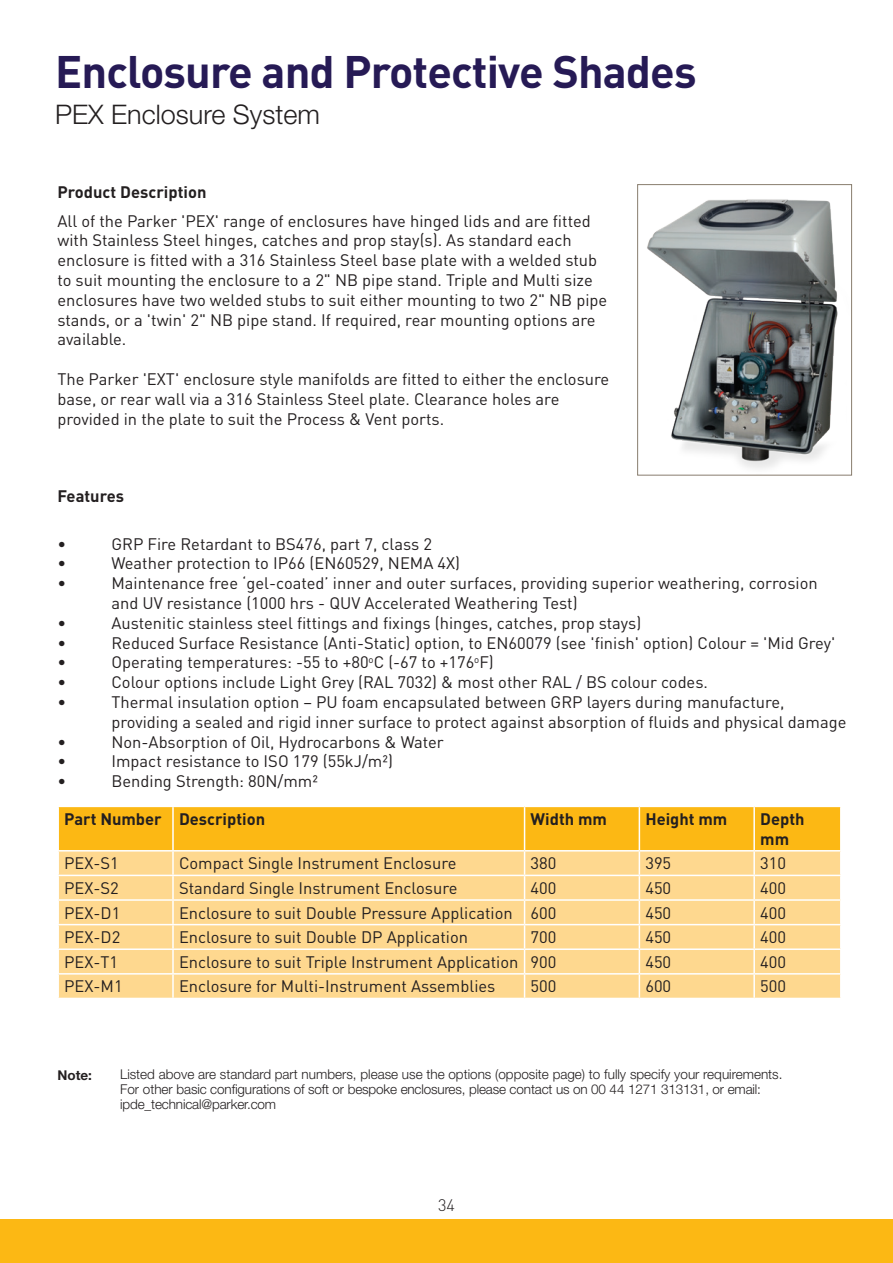
<style>
.page{position:relative;width:893px;height:1263px;background:#fff}
.page>*{position:absolute;margin:0;border:0;box-sizing:border-box;transform-origin:0 0}
.t1{font:700 45px "DINOT";letter-spacing:-.02em;color:#261a55}
.t2{font:300 27px "Helvetica Neue LT Std";color:#231f20}
.t3{font:16.5px/19.8px "DINOT";color:#231f20}
.t4{font:700 16.5px/19.8px "DINOT";color:#231f20}
.t5{font:300 16.5px "DINOT";color:#231f20}
.t6{font:300 13.5px/15px "Helvetica Neue LT Std";letter-spacing:-.01em;color:#231f20}
.t7{font:700 13.5px "Helvetica Neue LT Std";color:#231f20}
</style>
<div class="page">
<div style="left:0;top:1219px;width:893px;height:44px;background:#fcb814"></div>
<svg style="left:58px;top:806px;width:783px;height:192px;background:#fdd37a"></svg>
<hr style="left:754px;top:973px;width:88px;height:1px;background:#fff">
<hr style="left:753px;top:974px;width:2px;height:24px;background:#fff">
<hr style="left:840px;top:974px;width:2px;height:24px;background:#fff">
<img style="left:637px;top:184px;width:216px;height:292px">
<h1 class="t1" style="left:55px;top:41px;width:643px">Enclosure and Protective Shades</h1>
<h2 class="t2" style="left:55px;top:98px;width:266px">PEX Enclosure System</h2>
<p class="t4" style="left:57px;top:182px;width:151px">Product Description</p>
<p class="t3" style="left:57px;top:210px;width:551px">All of the Parker 'PEX' range of enclosures have hinged lids and are fitted with Stainless Steel hinges, catches and prop stay(s). As standard each enclosure is fitted with a 316 Stainless Steel base plate with a welded stub to suit mounting the enclosure to a 2" NB pipe stand. Triple and Multi size enclosures have two welded stubs to suit either mounting to two 2" NB pipe stands, or a 'twin' 2" NB pipe stand. If required, rear mounting options are available.</p>
<p class="t3" style="left:57px;top:368px;width:553px">The Parker 'EXT' enclosure style manifolds are fitted to either the enclosure base, or rear wall via a 316 Stainless Steel plate. Clearance holes are provided in the plate to suit the Process &amp; Vent ports.</p>
<p class="t4" style="left:57px;top:485px;width:68px">Features</p>
<p class="t3" style="left:57px;top:533px;width:10px">•</p>
<p class="t3" style="left:111px;top:533px;width:322px">GRP Fire Retardant to BS476, part 7, class 2</p>
<p class="t3" style="left:57px;top:553px;width:10px">•</p>
<p class="t3" style="left:111px;top:553px;width:350px">Weather protection to IP66 (EN60529, NEMA 4X)</p>
<p class="t3" style="left:57px;top:573px;width:10px">•</p>
<p class="t3" style="left:111px;top:573px;width:708px">Maintenance free ‘gel-coated’ inner and outer surfaces, providing superior weathering, corrosion and UV resistance (1000 hrs - QUV Accelerated Weathering Test)</p>
<p class="t3" style="left:57px;top:612px;width:10px">•</p>
<p class="t3" style="left:111px;top:612px;width:531px">Austenitic stainless steel fittings and fixings (hinges, catches, prop stays)</p>
<p class="t3" style="left:57px;top:632px;width:10px">•</p>
<p class="t3" style="left:111px;top:632px;width:725px">Reduced Surface Resistance (Anti-Static) option, to EN60079 (see 'finish' option) Colour = 'Mid Grey'</p>
<p class="t3" style="left:57px;top:652px;width:10px">•</p>
<p class="t3" style="left:111px;top:652px;width:384px">Operating temperatures: -55 to +80<sup>o</sup>C (-67 to +176<sup>o</sup>F)</p>
<p class="t3" style="left:57px;top:672px;width:10px">•</p>
<p class="t3" style="left:111px;top:672px;width:598px">Colour options include Light Grey (RAL 7032) &amp; most other RAL / BS colour codes.</p>
<p class="t3" style="left:57px;top:691px;width:10px">•</p>
<p class="t3" style="left:111px;top:691px;width:736px">Thermal insulation option – PU foam encapsulated between GRP layers during manufacture, providing a sealed and rigid inner surface to protect against absorption of fluids and physical damage</p>
<p class="t3" style="left:57px;top:731px;width:10px">•</p>
<p class="t3" style="left:111px;top:731px;width:334px">Non-Absorption of Oil, Hydrocarbons &amp; Water</p>
<p class="t3" style="left:57px;top:751px;width:10px">•</p>
<p class="t3" style="left:111px;top:751px;width:283px">Impact resistance to ISO 179 (55kJ/m²)</p>
<p class="t3" style="left:57px;top:771px;width:10px">•</p>
<p class="t3" style="left:111px;top:771px;width:208px">Bending Strength: 80N/mm²</p>
<p class="t4" style="left:64px;top:808px;width:202px">Part Number Description</p>
<p class="t4" style="left:531px;top:808px;width:78px">Width mm</p>
<p class="t4" style="left:645px;top:808px;width:83px">Height mm</p>
<p class="t4" style="left:760px;top:808px;width:46px">Depth mm</p>
<p class="t3" style="left:64px;top:853px;width:56px">PEX-S1</p>
<p class="t3" style="left:179px;top:853px;width:279px">Compact Single Instrument Enclosure</p>
<p class="t3" style="left:531px;top:853px;width:27px">380</p>
<p class="t3" style="left:645px;top:853px;width:27px">395</p>
<p class="t3" style="left:760px;top:853px;width:27px">310</p>
<p class="t3" style="left:64px;top:877px;width:56px">PEX-S2</p>
<p class="t3" style="left:179px;top:877px;width:280px">Standard Single Instrument Enclosure</p>
<p class="t3" style="left:531px;top:877px;width:27px">400</p>
<p class="t3" style="left:645px;top:877px;width:27px">450</p>
<p class="t3" style="left:760px;top:877px;width:27px">400</p>
<p class="t3" style="left:64px;top:902px;width:58px">PEX-D1</p>
<p class="t3" style="left:179px;top:902px;width:379px">Enclosure to suit Double Pressure Application 600</p>
<p class="t3" style="left:645px;top:902px;width:27px">450</p>
<p class="t3" style="left:760px;top:902px;width:27px">400</p>
<p class="t3" style="left:64px;top:927px;width:58px">PEX-D2</p>
<p class="t3" style="left:179px;top:927px;width:291px">Enclosure to suit Double DP Application</p>
<p class="t3" style="left:531px;top:927px;width:27px">700</p>
<p class="t3" style="left:645px;top:927px;width:27px">450</p>
<p class="t3" style="left:760px;top:927px;width:27px">400</p>
<p class="t3" style="left:64px;top:951px;width:56px">PEX-T1</p>
<p class="t3" style="left:179px;top:951px;width:379px">Enclosure to suit Triple Instrument Application 900</p>
<p class="t3" style="left:645px;top:951px;width:27px">450</p>
<p class="t3" style="left:760px;top:951px;width:27px">400</p>
<p class="t3" style="left:64px;top:976px;width:60px">PEX-M1</p>
<p class="t3" style="left:179px;top:976px;width:318px">Enclosure for Multi-Instrument Assemblies</p>
<p class="t3" style="left:531px;top:976px;width:27px">500</p>
<p class="t3" style="left:645px;top:976px;width:27px">600</p>
<p class="t3" style="left:760px;top:976px;width:27px">500</p>
<p class="t7" style="left:57px;top:1066px;width:36px">Note:</p>
<p class="t6" style="left:120px;top:1066px;width:664px">Listed above are standard part numbers, please use the options (opposite page) to fully specify your requirements.<br>For other basic configurations of soft or bespoke enclosures, please contact us on 00 44 1271 313131, or email: ipde_technical@parker.com</p>
<p class="t5" style="left:438px;top:1193px;width:18px">34</p>
</div>
